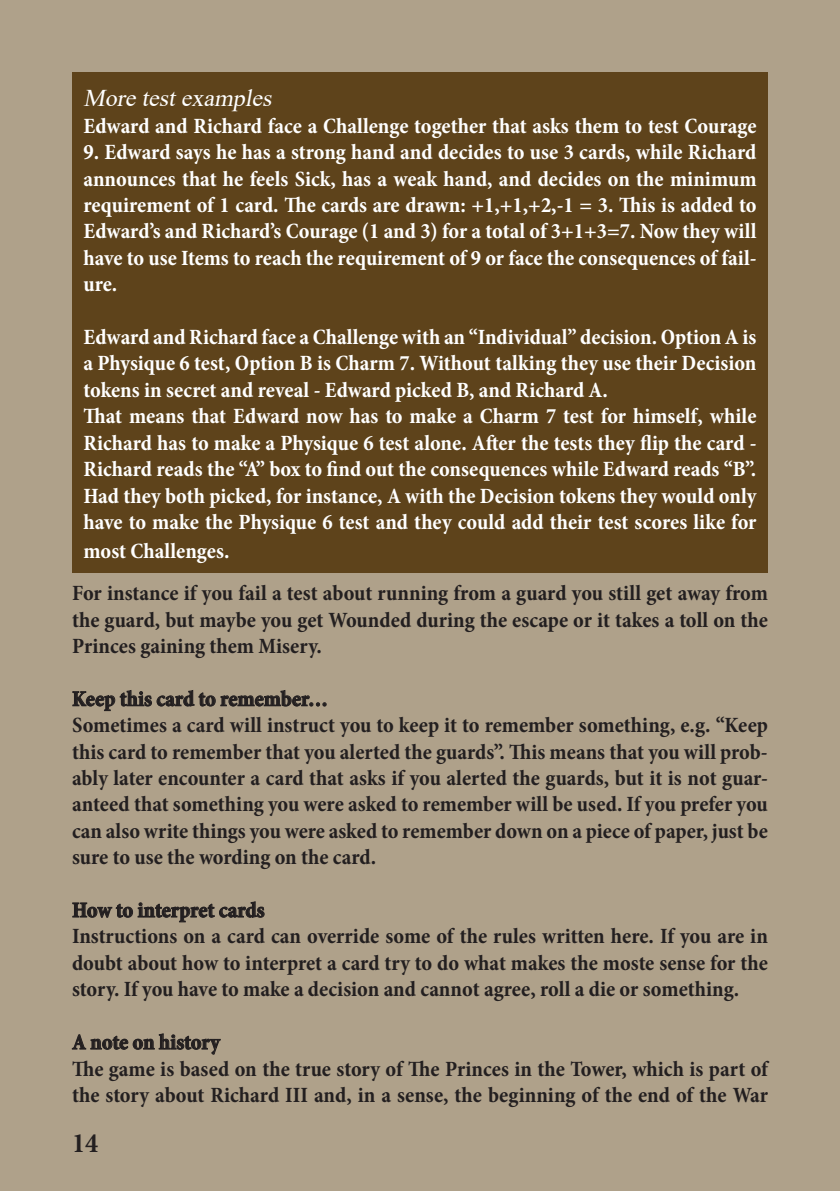
<style>
.page{position:relative;width:840px;height:1191px;background:#fff}
.page>*{position:absolute;margin:0;border:0;box-sizing:border-box;transform-origin:0 0}
.t1{font:700 condensed 28px "Minion Pro";color:#231f20}
.t2{font:italic 24px "Times New Roman";color:#fff}
.t3{font:700 condensed 22px/26.4px "Minion Pro";color:#231f20}
.t4{font:700 condensed 22px/26.4px "Minion Pro";color:#fff;text-align:justify}
</style>
<div class="page">
<div style="left:0;top:0;width:839px;height:1191px;background:#afa18a"></div>
<svg style="left:72px;top:690px;width:254px;height:21px"></svg>
<svg style="left:72px;top:901px;width:193px;height:22px"></svg>
<svg style="left:71px;top:1033px;width:150px;height:22px"></svg>
<div style="left:72px;top:72px;width:695px;height:501px;background:#5e431b"></div>
<p class="t2" style="left:83px;top:81px;width:195px">More testexamples</p>
<p class="t4" style="left:83px;top:112px;width:674px">Edward and Richard face a Challenge together that asks them to test Courage</p>
<p class="t4" style="left:83px;top:139px;width:674px">9. Edward says he has a strong hand and decides to use 3 cards, while Richard announces that he feels Sick, has a weak hand, and decides on the minimum requirement of 1 card. The cards are drawn: +1,+1,+2,-1 = 3. This is added to Edward’s and Richard’s Courage (1 and 3) for a total of 3+1+3=7. Now they will have to use Items to reach the requirement of 9 or face the consequences of fail&shy;ure.</p>
<p class="t4" style="left:83px;top:324px;width:674px;text-align:left">Edward and Richard face a Challenge with an “Individual” decision. Option A is a Physique 6 test, Option B is Charm 7. Without talking they use their Decision tokens in secret and reveal - Edward picked B, and Richard A.<br>That means that Edward now has to make a Charm 7 test for himself, while Richard has to make a Physique 6 test alone. After the tests they flip the card - Richard reads the “A” box to find out the consequences while Edward reads “B”.<br>Had they both picked, for instance, A with the Decision tokens they would only have to make the Physique 6 test and they could add their test scores like for</p>
<p class="t4" style="left:83px;top:537px;width:147px">most Challenges.</p>
<p class="t3" style="left:72px;top:580px;width:697px;text-align:justify">For instance if you fail a test about running from a guard you still get away from the guard, but maybe you get Wounded during the escape or it takes a toll on the Princes gaining them Misery.</p>
<p class="t3" style="left:72px;top:685px;width:697px">Keep this card to remember…<br>Sometimes a card will instruct you to keep it to remember something, e.g. “Keep this card to remember that you alerted the guards”. This means that you will prob&shy;ably later encounter a card that asks if you alerted the guards, but it is not guar&shy;anteed that something you were asked to remember will be used. If you prefer you can also write things you were asked to remember down on a piece of paper, just be sure to use the wording on the card.</p>
<p class="t3" style="left:72px;top:896px;width:697px">How to interpret cards<br>Instructions on a card can override some of the rules written here. If you are in doubt about how to interpret a card try to do what makes the moste sense for the story. If you have to make a decision and cannot agree, roll a die or something.</p>
<p class="t3" style="left:72px;top:1028px;width:697px">A note on history<br>The game is based on the true story of The Princes in the Tower, which is part of the story about Richard III and, in a sense, the beginning of the end of the War</p>
<p class="t1" style="left:72px;top:1123px;width:28px">14</p>
</div>
